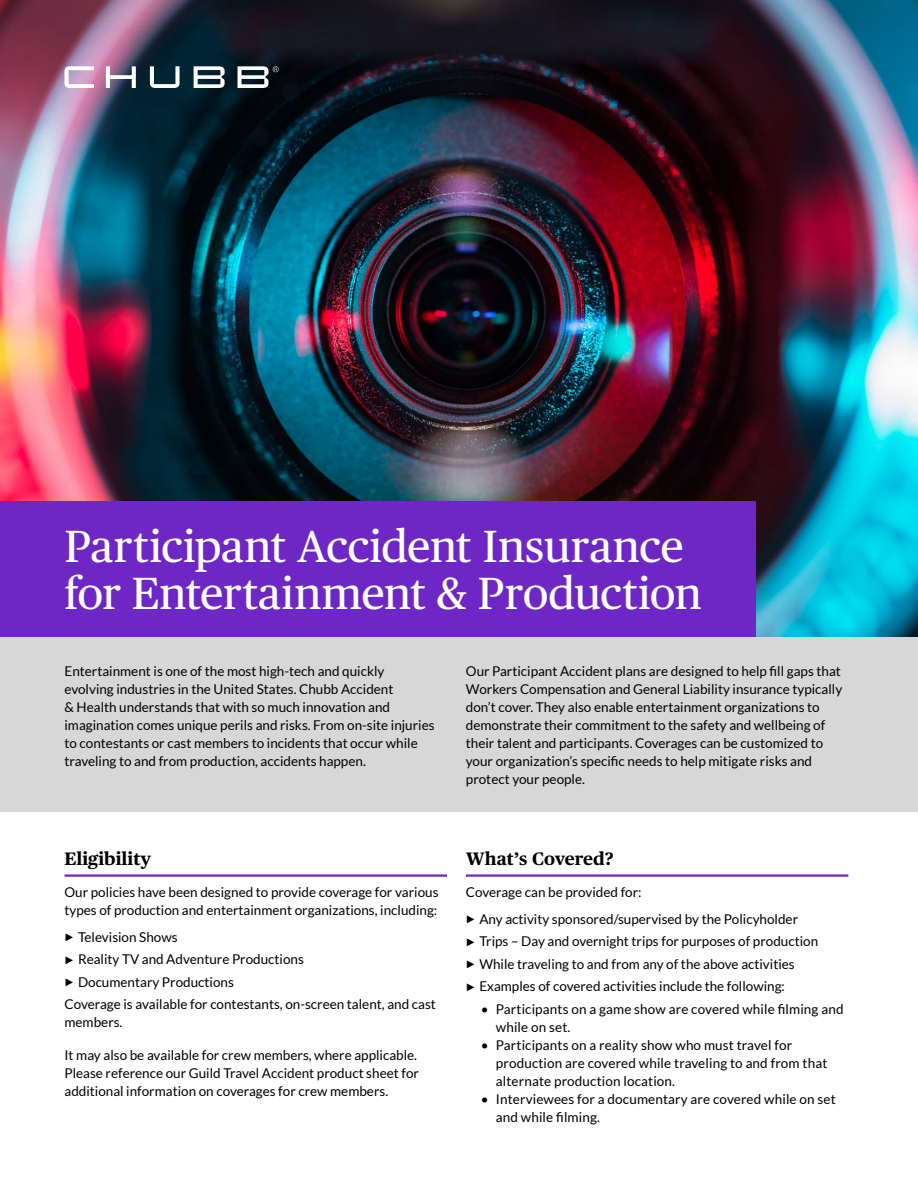
<style>
.page{position:relative;width:918px;height:1188px;background:#fff}
.page>*{position:absolute;margin:0;border:0;box-sizing:border-box;transform-origin:0 0}
.Publico_Headline{font:45px/46.5px "Publico Text";letter-spacing:-.01em;color:#fff}
.Publico_Subhead_H2{font:700 18px "Chubb Publico Text";color:#000}
.Lato_-_Body_Copy{font:13.5px/18px "Lato";color:#000}
.LAto_Body_Copy_9pt{font:13.5px/18px "Lato";letter-spacing:.01em;color:#000}
.s1{font-family:"Publico Text";font-size:10.5px}
</style>
<div class="page">
<img style="left:0;top:0;width:918px;height:637px">
<div style="left:0;top:501px;width:756px;height:136px;background:#6e27c5"></div>
<div style="left:0;top:637px;width:918px;height:175px;background:#d7d7d7"></div>
<hr style="left:64px;top:874px;width:383px;height:3px;background:#6e27c5">
<hr style="left:466px;top:874px;width:382px;height:3px;background:#6e27c5">
<svg style="left:64px;top:66px;width:215px;height:22px"></svg>
<h1 class="Publico_Headline" style="left:64px;top:521px;width:639px">Participant Accident Insurance for Entertainment &amp; Production</h1>
<p class="Lato_-_Body_Copy" style="left:64px;top:662px;width:372px">Entertainment is one of the most high-tech and quickly evolving industries in the United States. Chubb Accident<br>&amp; Health understands that with so much innovation and imagination comes unique perils and risks. From on-site injuries to contestants or cast members to incidents that occur while traveling to and from production, accidents happen.</p>
<h2 class="Publico_Subhead_H2" style="left:64px;top:845px;width:88px">Eligibility</h2>
<p class="Lato_-_Body_Copy" style="left:64px;top:883px;width:376px">Our policies have been designed to provide coverage for various types of production and entertainment organizations, including:</p>
<p class="Lato_-_Body_Copy" style="left:64px;top:928px;width:115px"><span class="s1">▶</span> Television Shows</p>
<p class="Lato_-_Body_Copy" style="left:64px;top:950px;width:241px"><span class="s1">▶</span> Reality TV and Adventure Productions</p>
<p class="Lato_-_Body_Copy" style="left:64px;top:973px;width:171px"><span class="s1">▶</span> Documentary Productions</p>
<p class="Lato_-_Body_Copy" style="left:64px;top:995px;width:373px">Coverage is available for contestants, on-screen talent, and cast members.</p>
<p class="Lato_-_Body_Copy" style="left:64px;top:1046px;width:356px">It may also be available for crew members, where applicable.<br>Please reference our Guild Travel Accident product sheet for additional information on coverages for crew members.</p>
<p class="Lato_-_Body_Copy" style="left:466px;top:662px;width:378px">Our Participant Accident plans are designed to help fill gaps that Workers Compensation and General Liability insurance typically don’t cover. They also enable entertainment organizations to demonstrate their commitment to the safety and wellbeing of their talent and participants. Coverages can be customized to your organization’s specific needs to help mitigate risks and protect your people.</p>
<h2 class="Publico_Subhead_H2" style="left:466px;top:845px;width:150px">What’s Covered?</h2>
<p class="Lato_-_Body_Copy" style="left:466px;top:883px;width:177px">Coverage can be provided for:</p>
<p class="Lato_-_Body_Copy" style="left:466px;top:910px;width:334px"><span class="s1">▶</span> Any activity sponsored/supervised by the Policyholder</p>
<p class="Lato_-_Body_Copy" style="left:466px;top:932px;width:354px"><span class="s1">▶</span> Trips – Day and overnight trips for purposes of production</p>
<p class="Lato_-_Body_Copy" style="left:466px;top:955px;width:330px"><span class="s1">▶</span> While traveling to and from any of the above activities</p>
<p class="Lato_-_Body_Copy" style="left:466px;top:977px;width:321px"><span class="s1">▶</span> Examples of covered activities include the following:</p>
<p class="LAto_Body_Copy_9pt" style="left:496px;top:1000px;width:349px;text-indent:-15px">• Participants on a game show are covered while filming and while on set.</p>
<p class="LAto_Body_Copy_9pt" style="left:496px;top:1036px;width:333px;text-indent:-15px">• Participants on a reality show who must travel for production are covered while traveling to and from that alternate production location.</p>
<p class="LAto_Body_Copy_9pt" style="left:496px;top:1090px;width:341px;text-indent:-15px">• Interviewees for a documentary are covered while on set and while filming.</p>
</div>
